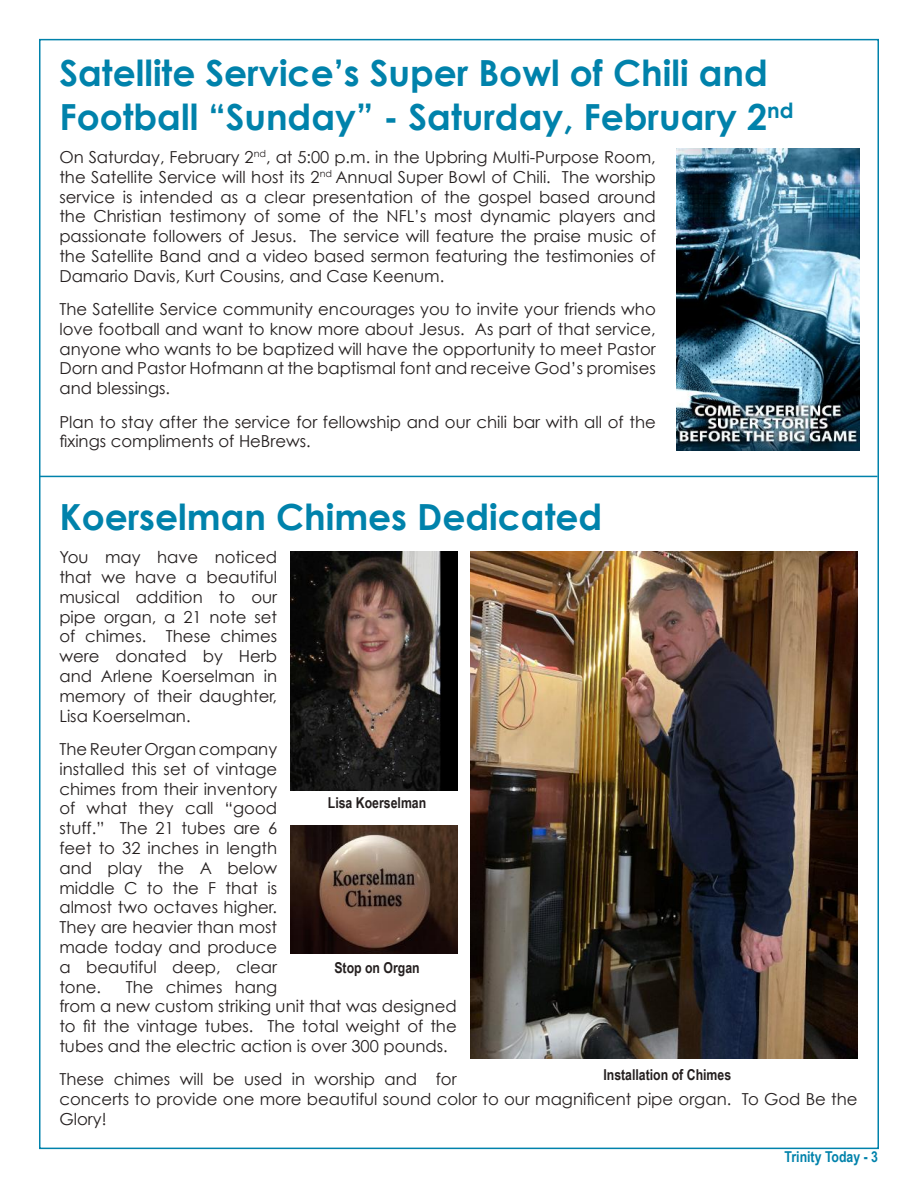
<style>
.page{position:relative;width:918px;height:1188px;background:#fff}
.page>*{position:absolute;margin:0;border:0;box-sizing:border-box;transform-origin:0 0}
.t1{font:700 36px/43.2px "Century Gothic";color:#0082ab}
.t2{font:16.5px/19.8px "Century Gothic";color:#241f1f;text-align:justify}
.t3{font:700 15px "Arial Narrow";color:#241f1f}
.t4{font:700 15px "Arial Narrow";color:#0082ab}
</style>
<div class="page">
<hr style="left:40px;top:476px;width:838px;height:1px;background:#0082ab">
<img style="left:676px;top:148px;width:183px;height:302px">
<img style="left:291px;top:552px;width:167px;height:238px">
<img style="left:470px;top:552px;width:387px;height:506px">
<img style="left:291px;top:825px;width:167px;height:128px">
<h1 class="t1" style="left:59px;top:51px;width:736px">Satellite Service’s Super Bowl of Chili and<br>Football “Sunday” - Saturday, February 2<sup>nd</sup></h1>
<p class="t2" style="left:59px;top:147px;width:598px">On Saturday, February 2<sup>nd</sup>, at 5:00 p.m. in the Upbring Multi-Purpose Room, the Satellite Service will host its 2<sup>nd</sup> Annual Super Bowl of Chili. The worship service is intended as a clear presentation of the gospel based around the Christian testimony of some of the NFL’s most dynamic players and passionate followers of Jesus. The service will feature the praise music of the Satellite Band and a video based sermon featuring the testimonies of Damario Davis, Kurt Cousins, and Case Keenum.</p>
<p class="t2" style="left:59px;top:299px;width:598px">The Satellite Service community encourages you to invite your friends who love football and want to know more about Jesus. As part of that service, anyone who wants to be baptized will have the opportunity to meet Pastor Dorn and Pastor Hofmann at the baptismal font and receive God’s promises and blessings.</p>
<p class="t2" style="left:59px;top:411px;width:598px">Plan to stay after the service for fellowship and our chili bar with all of the fixings compliments of HeBrews.</p>
<h1 class="t1" style="left:59px;top:494px;width:544px">Koerselman Chimes Dedicated</h1>
<p class="t2" style="left:59px;top:547px;width:219px">You may have noticed that we have a beautiful musical addition to our pipe organ, a 21 note set of chimes. These chimes were donated by Herb and Arlene Koerselman in memory of their daughter, Lisa Koerselman.</p>
<p class="t2" style="left:59px;top:739px;width:219px">The Reuter Organ company installed this set of vintage chimes from their inventory of what they call “good stuff.” The 21 tubes are 6 feet to 32 inches in length and play the A below middle C to the F that is almost two octaves higher.<br>They are heavier than most made today and produce a beautiful deep, clear tone.</p>
<p class="t3" style="left:328px;top:791px;width:100px">Lisa Koerselman</p>
<p class="t3" style="left:334px;top:956px;width:87px">Stop on Organ</p>
<p class="t2" style="left:59px;top:976px;width:399px;text-align:left;text-indent:66px">The chimes hang<br>from a new custom striking unit that was designed to fit the vintage tubes. The total weight of the tubes and the electric action is over 300 pounds.</p>
<p class="t2" style="left:59px;top:1069px;width:800px;text-align:left">These chimes will be used in worship and for<br>concerts to provide one more beautiful sound color to our magnificent pipe organ. To God Be the<br>Glory!</p>
<p class="t3" style="left:603px;top:1063px;width:129px">Installation of Chimes</p>
<p class="t4" style="left:785px;top:1146px;width:95px">Trinity Today - 3</p>
</div>
